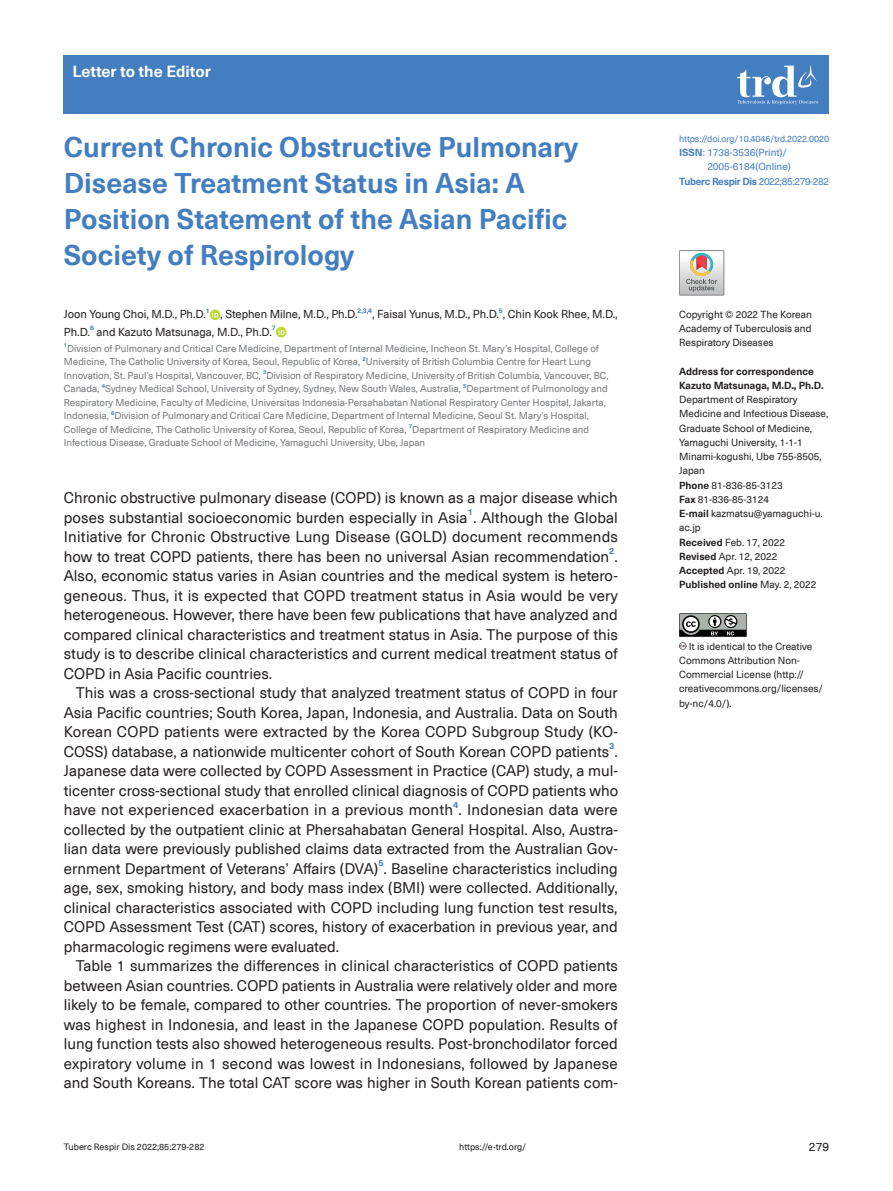
<style>
.page{position:relative;width:893px;height:1191px;background:#fff}
.page>*{position:absolute;margin:0;border:0;box-sizing:border-box;transform-origin:0 0}
.t1{font:700 27.75px/36px "Neue Haas Unica Pro";color:#437ec1}
.t2{font:700 15.75px "Neue Haas Unica Pro";color:#fff}
.t3{font:15px/19.5px "Neue Haas Unica Pro";color:#231f20;text-align:justify}
.t4{font:12px "Neue Haas Unica Pro";color:#231f20}
.t5{font:11.25px "Neue Haas Unica Pro";letter-spacing:-.005em;color:#231f20}
.t6{font:10.05px/14.2px "Neue Haas Unica Pro";color:#231f20}
.t7{font:700 10.05px/14.2px "Neue Haas Unica Pro";color:#231f20}
.t8{font:10.05px "Neue Haas Unica Pro";color:#437ec1}
.t9{font:700 10.05px "Neue Haas Unica Pro";letter-spacing:-.035em;color:#437ec1}
.t10{font:9.75px/13.5px "Neue Haas Unica Pro";color:#76787b}
.t11{font:9px "Neue Haas Unica Pro";color:#231f20}
.t12{font:9px "Neue Haas Unica Pro";letter-spacing:-.005em;color:#437ec1}
.t13{font:700 8.7px "Neue Haas Unica Pro";color:#437ec1}
.t14{font:700 6.6px "Neue Haas Unica Pro";color:#437ec1}
.t15{font:700 5.7px "Neue Haas Unica Pro";color:#437ec1}
.s1{font-weight:400;color:#231f20}
.s2{font-weight:700}
.s3{font-weight:400}
</style>
<div class="page">
<div style="left:64px;top:55px;width:765px;height:59px;background:#437ec1"></div>
<svg style="left:737px;top:65px;width:81px;height:39px"></svg>
<svg style="left:210px;top:309px;width:10px;height:11px"></svg>
<svg style="left:212px;top:311px;width:6px;height:6px"></svg>
<div style="left:276px;top:327px;width:11px;height:10px;background:#bed630;border-radius:50%"></div>
<svg style="left:278px;top:328px;width:7px;height:7px"></svg>
<svg style="left:679px;top:613px;width:68px;height:36px"></svg>
<svg style="left:679px;top:250px;width:45px;height:45px"></svg>
<p class="t2" style="left:73px;top:62px;width:140px">Letter to the Editor</p>
<h1 class="t1" style="left:64px;top:129px;width:516px">Current Chronic Obstructive Pulmonary Disease Treatment Status in Asia: A Position Statement of the Asian Pacific Society of Respirology</h1>
<p class="t5" style="left:64px;top:308px;width:144px">Joon Young Choi, M.D., Ph.D.</p>
<p class="t14" style="left:206px;top:307px;width:5px">1</p>
<p class="t5" style="left:220px;top:308px;width:139px">, Stephen Milne, M.D., Ph.D.</p>
<p class="t14" style="left:358px;top:307px;width:16px">2<span class="s1">,</span>3<span class="s1">,</span>4</p>
<p class="t5" style="left:372px;top:308px;width:247px">, Faisal Yunus, M.D., Ph.D. , Chin Kook Rhee, M.D.,</p>
<p class="t14" style="left:499px;top:307px;width:5px">5</p>
<p class="t5" style="left:64px;top:325px;width:28px">Ph.D.</p>
<p class="t14" style="left:90px;top:324px;width:5px">6</p>
<p class="t5" style="left:97px;top:325px;width:177px">and Kazuto Matsunaga, M.D., Ph.D.</p>
<p class="t14" style="left:272px;top:324px;width:5px">7</p>
<p class="t15" style="left:64px;top:341px;width:5px">1</p>
<p class="t10" style="left:64px;top:342px;width:537px;text-indent:3px">Division of Pulmonary and Critical Care Medicine, Department of Internal Medicine, Incheon St. Mary’s Hospital, College of<br>Medicine, The Catholic University of Korea, Seoul, Republic of Korea,</p>
<p class="t15" style="left:362px;top:355px;width:5px">2</p>
<p class="t10" style="left:366px;top:355px;width:227px">University of British Columbia Centre for Heart Lung</p>
<p class="t10" style="left:64px;top:369px;width:199px">Innovation, St. Paul’s Hospital, Vancouver, BC,</p>
<p class="t15" style="left:263px;top:368px;width:5px">3</p>
<p class="t10" style="left:266px;top:369px;width:344px">Division of Respiratory Medicine, University of British Columbia, Vancouver, BC,</p>
<p class="t10" style="left:64px;top:382px;width:37px">Canada,</p>
<p class="t15" style="left:102px;top:382px;width:5px">4</p>
<p class="t10" style="left:105px;top:382px;width:357px">Sydney Medical School, University of Sydney, Sydney, New South Wales, Australia,</p>
<p class="t15" style="left:463px;top:382px;width:5px">5</p>
<p class="t10" style="left:64px;top:382px;width:545px;text-indent:403px">Department of Pulmonology and<br>Respiratory Medicine, Faculty of Medicine, Universitas Indonesia-Persahabatan National Respiratory Center Hospital, Jakarta,<br>Indonesia,</p>
<p class="t15" style="left:111px;top:409px;width:5px">6</p>
<p class="t10" style="left:64px;top:409px;width:527px;text-indent:51px">Division of Pulmonary and Critical Care Medicine, Department of Internal Medicine, Seoul St. Mary’s Hospital,<br>College of Medicine, The Catholic University of Korea, Seoul, Republic of Korea,</p>
<p class="t15" style="left:409px;top:422px;width:5px">7</p>
<p class="t10" style="left:64px;top:423px;width:527px;text-indent:348px">Department of Respiratory Medicine and<br>Infectious Disease, Graduate School of Medicine, Yamaguchi University, Ube, Japan</p>
<p class="t3" style="left:64px;top:488px;width:556px">Chronic obstructive pulmonary disease (COPD) is known as a major disease which poses substantial socioeconomic burden especially in Asia . Although the Global</p>
<p class="t13" style="left:468px;top:507px;width:7px">1</p>
<p class="t3" style="left:64px;top:527px;width:556px">Initiative for Chronic Obstructive Lung Disease (GOLD) document recommends how to treat COPD patients, there has been no universal Asian recommendation .</p>
<p class="t13" style="left:609px;top:546px;width:7px">2</p>
<p class="t3" style="left:64px;top:566px;width:556px">Also, economic status varies in Asian countries and the medical system is hetero&shy;geneous. Thus, it is expected that COPD treatment status in Asia would be very heterogeneous. However, there have been few publications that have analyzed and compared clinical characteristics and treatment status in Asia. The purpose of this study is to describe clinical characteristics and current medical treatment status of COPD in Asia Pacific countries.</p>
<p class="t3" style="left:64px;top:683px;width:556px;text-indent:12px">This was a cross-sectional study that analyzed treatment status of COPD in four Asia Pacific countries; South Korea, Japan, Indonesia, and Australia. Data on South Korean COPD patients were extracted by the Korea COPD Subgroup Study (KO-COSS) database, a nationwide multicenter cohort of South Korean COPD patients .</p>
<p class="t13" style="left:609px;top:741px;width:7px">3</p>
<p class="t3" style="left:64px;top:761px;width:556px">Japanese data were collected by COPD Assessment in Practice (CAP) study, a mul&shy;ticenter cross-sectional study that enrolled clinical diagnosis of COPD patients who have not experienced exacerbation in a previous month . Indonesian data were</p>
<p class="t13" style="left:453px;top:799px;width:7px">4</p>
<p class="t3" style="left:64px;top:820px;width:556px">collected by the outpatient clinic at Phersahabatan General Hospital. Also, Austra&shy;lian data were previously published claims data extracted from the Australian Gov&shy;ernment Department of Veterans’ Affairs (DVA) . Baseline characteristics including</p>
<p class="t13" style="left:378px;top:858px;width:7px">5</p>
<p class="t3" style="left:64px;top:878px;width:556px">age, sex, smoking history, and body mass index (BMI) were collected. Additionally, clinical characteristics associated with COPD including lung function test results, COPD Assessment Test (CAT) scores, history of exacerbation in previous year, and pharmacologic regimens were evaluated.</p>
<p class="t3" style="left:64px;top:956px;width:556px;text-indent:12px">Table 1 summarizes the differences in clinical characteristics of COPD patients between Asian countries. COPD patients in Australia were relatively older and more likely to be female, compared to other countries. The proportion of never-smokers was highest in Indonesia, and least in the Japanese COPD population. Results of lung function tests also showed heterogeneous results. Post-bronchodilator forced expiratory volume in 1 second was lowest in Indonesians, followed by Japanese and South Koreans. The total CAT score was higher in South Korean patients com-</p>
<p class="t12" style="left:679px;top:133px;width:152px">https://doi.org/10.4046/trd.2022.0020</p>
<p class="t8" style="left:679px;top:147px;width:110px"><span class="s2">ISSN</span>: 1738-3536(Print)/</p>
<p class="t8" style="left:707px;top:161px;width:85px">2005-6184(Online)</p>
<p class="t9" style="left:679px;top:175px;width:152px">Tuberc Respir Dis <span class="s3">2022;85:279-282</span></p>
<p class="t6" style="left:679px;top:307px;width:134px;text-align:justify">Copyright © 2022 The Korean Academy of Tuberculosis and Respiratory Diseases</p>
<p class="t7" style="left:679px;top:364px;width:146px">Address for correspondence<br>Kazuto Matsunaga, M.D., Ph.D.</p>
<p class="t6" style="left:679px;top:392px;width:151px">Department of Respiratory<br>Medicine and Infectious Disease,<br>Graduate School of Medicine,<br>Yamaguchi University, 1-1-1<br>Minami-kogushi, Ube 755-8505,<br>Japan<br><span class="s2">Phone</span> 81-836-85-3123<br><span class="s2">Fax</span> 81-836-85-3124<br><span class="s2">E-mail</span> kazmatsu@yamaguchi-u. ac.jp<br><span class="s2">Received</span> Feb. 17, 2022<br><span class="s2">Revised</span> Apr. 12, 2022<br><span class="s2">Accepted</span> Apr. 19, 2022<br><span class="s2">Published online</span> May. 2, 2022</p>
<p class="t6" style="left:679px;top:639px;width:146px;text-indent:10px">It is identical to the Creative<br>Commons Attribution Non-<br>Commercial License (http:// creativecommons.org/licenses/ by-nc/4.0/).</p>
<p class="t11" style="left:64px;top:1141px;width:142px">Tuberc Respir Dis 2022;85:279-282</p>
<p class="t11" style="left:459px;top:1141px;width:69px">https://e-trd.org/</p>
<p class="t4" style="left:809px;top:1139px;width:22px">279</p>
</div>
